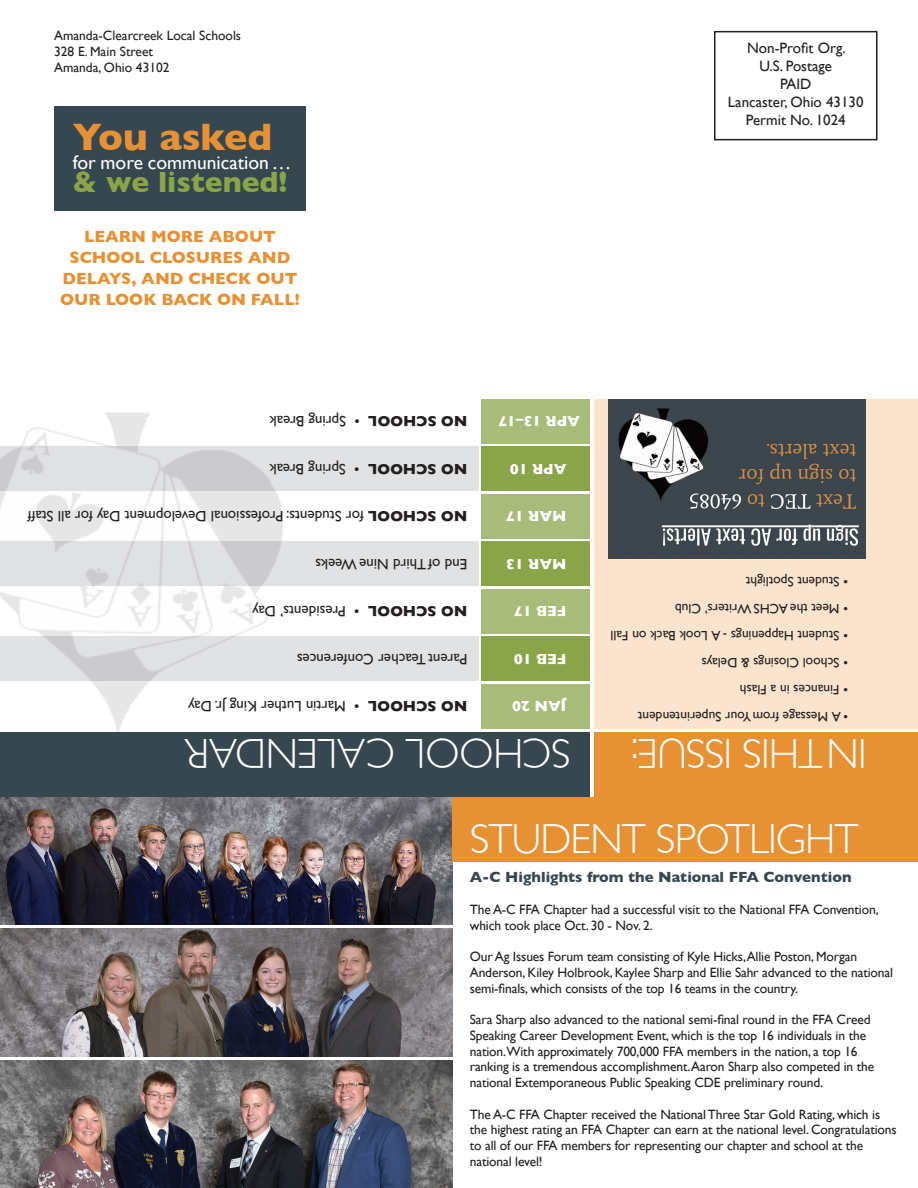
<style>
.page{position:relative;width:918px;height:1188px;background:#fff}
.page>*{position:absolute;margin:0;border:0;box-sizing:border-box;transform-origin:0 0}
.Headline{font:300 42px "Gill Sans";letter-spacing:-.02em;color:#fff}
.Copy{font:700 39px "Gill Sans";color:#e79135}
.Copy-2{font:700 29.85px "Gill Sans";color:#8aa449}
.Copy-3{font:19.5px "Gill Sans";color:#fff}
.Subhead{font:700 16.5px/21px "Gill Sans";color:#e79135;text-align:center}
.Subhead-2{font:15px "Gill Sans";color:#231f20}
.Subhead-3{font:700 15px "Gill Sans";color:#36474f}
.Subhead-4{font:700 15px "Gill Sans";color:#fff}
.Subhead-5{font:700 15px "Gill Sans";color:#231f20}
.Copy-4{font:13.5px/15.8px "Gill Sans";letter-spacing:-.01em;color:#231f20}
.Bullets{font:13.5px "Gill Sans";color:#231f20}
.s1{font-weight:700}
</style>
<div class="page">
<img style="left:0;top:797px;width:453px;height:128px">
<img style="left:0;top:412px;width:306px;height:321px">
<div style="left:0;top:637px;width:479px;height:44px;background:#e1e2e4"></div>
<div style="left:0;top:542px;width:479px;height:44px;background:#e1e2e4"></div>
<svg style="left:0;top:447px;width:479px;height:44px;background:#dcdcde"></svg>
<div style="left:594px;top:399px;width:324px;height:329px;background:#fae4ce"></div>
<div style="left:453px;top:797px;width:465px;height:65px;background:#e79135"></div>
<div style="left:0;top:733px;width:590px;height:64px;background:#36474f"></div>
<div style="left:594px;top:733px;width:324px;height:64px;background:#e79135"></div>
<div style="left:714px;top:31px;width:164px;height:109px;border:2px solid #231f20"></div>
<img style="left:608px;top:400px;width:257px;height:158px">
<div style="left:54px;top:107px;width:252px;height:104px;background:#36474f"></div>
<div style="left:482px;top:684px;width:108px;height:44px;background:#a8bb79"></div>
<div style="left:482px;top:637px;width:108px;height:44px;background:#8aa449"></div>
<div style="left:482px;top:589px;width:108px;height:44px;background:#a8bb79"></div>
<div style="left:482px;top:542px;width:108px;height:44px;background:#8aa449"></div>
<div style="left:482px;top:494px;width:108px;height:44px;background:#a8bb79"></div>
<div style="left:482px;top:447px;width:108px;height:44px;background:#8aa449"></div>
<div style="left:482px;top:399px;width:108px;height:44px;background:#a8bb79"></div>
<img style="left:0;top:929px;width:453px;height:127px">
<img style="left:0;top:1060px;width:453px;height:128px">
<p class="Copy-4" style="left:54px;top:28px;width:189px">Amanda-Clearcreek Local Schools</p>
<p class="Copy-4" style="left:54px;top:43px;width:101px">328 E. Main Street</p>
<p class="Copy-4" style="left:54px;top:59px;width:117px">Amanda, Ohio 43102</p>
<p class="Copy" style="left:73px;top:106px;width:201px">You asked</p>
<p class="Copy-3" style="left:73px;top:150px;width:220px">for more communication …</p>
<p class="Copy-2" style="left:73px;top:158px;width:216px">&amp; we listened!</p>
<p class="Subhead" style="left:60px;top:226px;width:241px">LEARN MORE ABOUT<br>SCHOOL CLOSURES AND<br>DELAYS, AND CHECK OUT<br>OUR LOOK BACK ON FALL!</p>
<p class="Subhead-2" style="left:747px;top:39px;width:100px">Non-Profit Org.</p>
<p class="Subhead-2" style="left:759px;top:57px;width:74px">U.S. Postage</p>
<p class="Subhead-2" style="left:780px;top:75px;width:33px">PAID</p>
<p class="Subhead-2" style="left:728px;top:93px;width:137px">Lancaster, Ohio 43130</p>
<p class="Subhead-2" style="left:746px;top:111px;width:101px">Permit No. 1024</p>
<p class="Subhead-2" style="left:360px;top:430px;width:92px;rotate:-180deg">• Spring Break</p>
<p class="Subhead-5" style="left:468px;top:433px;width:101px;rotate:-180deg">NO SCHOOL</p>
<p class="Subhead-4" style="left:580px;top:433px;width:83px;rotate:-180deg">APR 13–17</p>
<p class="Subhead-2" style="left:360px;top:478px;width:92px;rotate:-180deg">• Spring Break</p>
<p class="Subhead-5" style="left:467px;top:481px;width:101px;rotate:-180deg">NO SCHOOL</p>
<p class="Subhead-4" style="left:566px;top:481px;width:58px;rotate:-180deg">APR 10</p>
<p class="Subhead-2" style="left:467px;top:525px;width:441px;rotate:-180deg"><span class="s1">NO SCHOOL</span> for Students: Professional Development Day for all Staff</p>
<p class="Subhead-4" style="left:566px;top:528px;width:62px;rotate:-180deg">MAR 17</p>
<p class="Subhead-2" style="left:467px;top:573px;width:154px;rotate:-180deg">End of Third Nine Weeks</p>
<p class="Subhead-4" style="left:566px;top:576px;width:62px;rotate:-180deg">MAR 13</p>
<p class="Subhead-2" style="left:360px;top:620px;width:109px;rotate:-180deg">• Presidents’ Day</p>
<p class="Subhead-5" style="left:467px;top:623px;width:101px;rotate:-180deg">NO SCHOOL</p>
<p class="Subhead-4" style="left:566px;top:623px;width:54px;rotate:-180deg">FEB 17</p>
<p class="Subhead-2" style="left:467px;top:668px;width:172px;rotate:-180deg">Parent Teacher Conferences</p>
<p class="Subhead-4" style="left:566px;top:671px;width:54px;rotate:-180deg">FEB 10</p>
<p class="Subhead-2" style="left:360px;top:715px;width:173px;rotate:-180deg">• Martin Luther King Jr. Day</p>
<p class="Subhead-5" style="left:467px;top:718px;width:101px;rotate:-180deg">NO SCHOOL</p>
<p class="Subhead-4" style="left:566px;top:718px;width:56px;rotate:-180deg">JAN 20</p>
<p class="Headline" style="left:571px;top:786px;width:387px;rotate:-180deg">SCHOOL CALENDAR</p>
<p class="Bullets" style="left:848px;top:589px;width:104px;rotate:-180deg">• Student Spotlight</p>
<p class="Bullets" style="left:848px;top:616px;width:175px;rotate:-180deg">• Meet the ACHS Writers’ Club</p>
<p class="Bullets" style="left:848px;top:643px;width:239px;rotate:-180deg">• Student Happenings - A Look Back on Fall</p>
<p class="Bullets" style="left:848px;top:670px;width:148px;rotate:-180deg">• School Closings &amp; Delays</p>
<p class="Bullets" style="left:848px;top:697px;width:110px;rotate:-180deg">• Finances in a Flash</p>
<p class="Bullets" style="left:848px;top:724px;width:212px;rotate:-180deg">• A Message from Your Superintendent</p>
<p class="Headline" style="left:867px;top:786px;width:237px;rotate:-180deg">IN THIS ISSUE:</p>
<p class="Headline" style="left:470px;top:806px;width:390px">STUDENT SPOTLIGHT</p>
<p class="Subhead-3" style="left:470px;top:865px;width:383px">A-C Highlights from the National FFA Convention</p>
<p class="Copy-4" style="left:470px;top:901px;width:410px">The A-C FFA Chapter had a successful visit to the National FFA Convention, which took place Oct. 30 - Nov. 2.</p>
<p class="Copy-4" style="left:470px;top:948px;width:425px">Our Ag Issues Forum team consisting of Kyle Hicks,Allie Poston, Morgan<br>Anderson, Kiley Holbrook, Kaylee Sharp and Ellie Sahr advanced to the national semi-finals, which consists of the top 16 teams in the country.</p>
<p class="Copy-4" style="left:470px;top:1011px;width:406px">Sara Sharp also advanced to the national semi-final round in the FFA Creed Speaking Career Development Event, which is the top 16 individuals in the nation.With approximately 700,000 FFA members in the nation, a top 16 ranking is a tremendous accomplishment.Aaron Sharp also competed in the national Extemporaneous Public Speaking CDE preliminary round.</p>
<p class="Copy-4" style="left:470px;top:1106px;width:428px">The A-C FFA Chapter received the National Three Star Gold Rating, which is the highest rating an FFA Chapter can earn at the national level. Congratulations to all of our FFA members for representing our chapter and school at the national level!</p>
</div>
